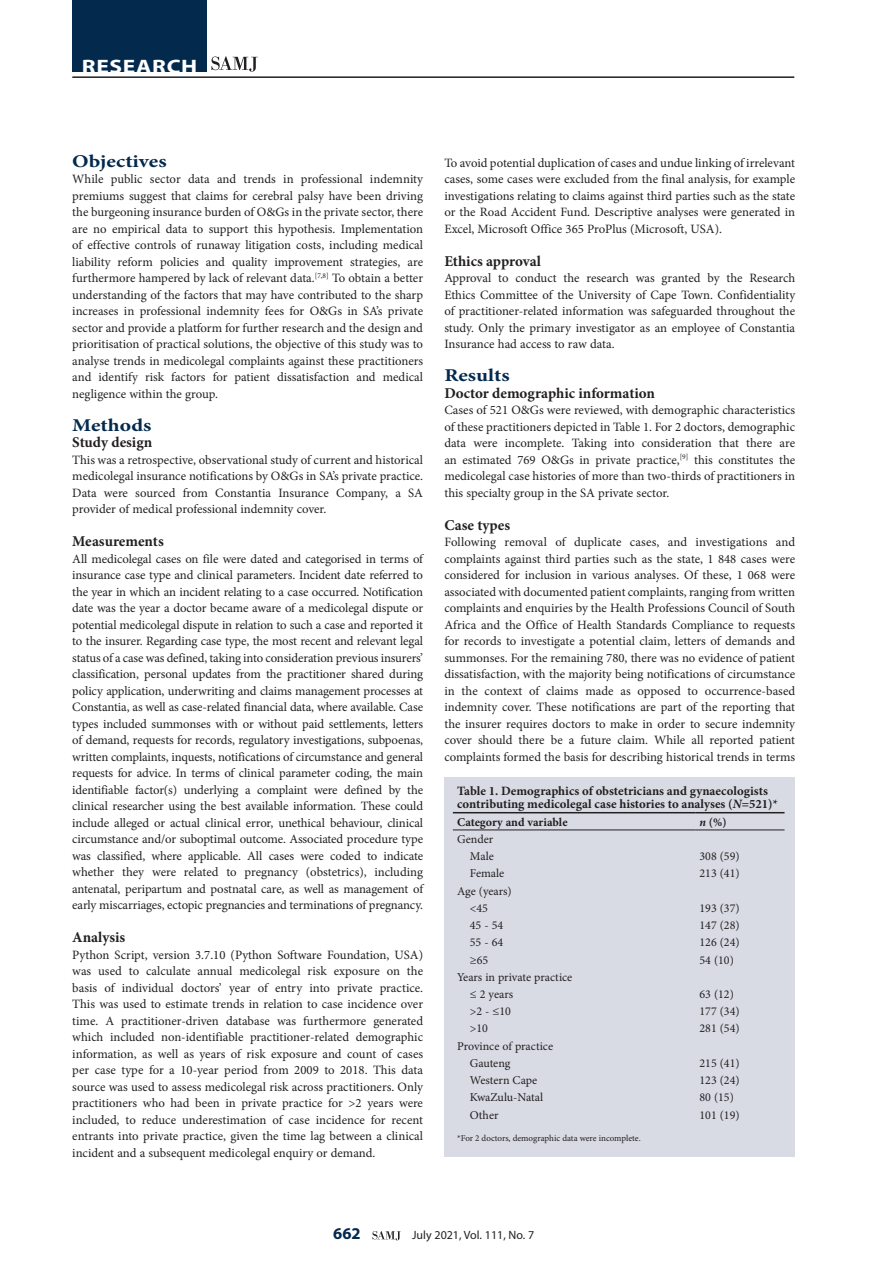
<style>
.page{position:relative;width:893px;height:1263px;background:#fff}
.page>*{position:absolute;margin:0;border:0;box-sizing:border-box;transform-origin:0 0}
.t1{font:700 19.5px "Myriad Pro";letter-spacing:.03em;color:#fff;scale:1.2 1}
.B_HEAD{font:700 18px "Minion Pro";color:#03294d;scale:1.2 1}
.t2{font:700 16.5px "Myriad Pro";color:#03294d}
.C_HEAD{font:700 15px "Minion Pro";color:#231f20}
.BODY_TEXT_1ST_PARAGR{font:12.75px/16.5px "Minion Pro";letter-spacing:-.005em;color:#231f20;text-align:justify}
.TABLE_HEAD{font:700 12.75px/13.5px "Minion Pro";color:#231f20}
.TABLE_COPY{font:12px "Minion Pro";color:#231f20}
.TABLE_COPY_INDENT{font:12px "Minion Pro";color:#231f20}
.TABLE_FIELD_NAME{font:700 12px "Minion Pro";color:#231f20}
.t3{font:12px "Myriad Pro";color:#231f20}
.TABLE_FOOTNOTE{font:9px "Minion Pro";color:#231f20}
.s1{font-style:italic}
</style>
<div class="page">
<svg style="left:372px;top:1231px;width:29px;height:9px"></svg>
<hr style="left:72px;top:76px;width:722px;height:2px;background:#231f20">
<div style="left:72px;top:0;width:135px;height:72px;background:#03294d"></div>
<svg style="left:211px;top:57px;width:47px;height:15px"></svg>
<div style="left:444px;top:777px;width:351px;height:380px;background:#d8dbe4"></div>
<hr style="left:453px;top:812px;width:242px;height:1px;background:#231f20">
<hr style="left:695px;top:812px;width:89px;height:1px;background:#231f20">
<hr style="left:453px;top:829px;width:242px;height:1px;background:#231f20">
<hr style="left:695px;top:829px;width:89px;height:1px;background:#231f20">
<h1 class="t1" style="left:82px;top:54px;width:98px">RESEARCH</h1>
<h2 class="B_HEAD" style="left:72px;top:148px;width:80px">Objectives</h2>
<p class="BODY_TEXT_1ST_PARAGR" style="left:72px;top:171px;width:352px">While public sector data and trends in professional indemnity premiums suggest that claims for cerebral palsy have been driving the burgeoning insurance burden of O&amp;Gs in the private sector, there are no empirical data to support this hypothesis. Implementation of effective controls of runaway litigation costs, including medical liability reform policies and quality improvement strategies, are furthermore hampered by lack of relevant data.<sup>[7,8]</sup> To obtain a better understanding of the factors that may have contributed to the sharp increases in professional indemnity fees for O&amp;Gs in SA’s private sector and provide a platform for further research and the design and prioritisation of practical solutions, the objective of this study was to analyse trends in medicolegal complaints against these practitioners and identify risk factors for patient dissatisfaction and medical negligence within the group.</p>
<h2 class="B_HEAD" style="left:72px;top:412px;width:67px">Methods</h2>
<h3 class="C_HEAD" style="left:72px;top:432px;width:82px">Study design</h3>
<p class="BODY_TEXT_1ST_PARAGR" style="left:72px;top:451px;width:352px">This was a retrospective, observational study of current and historical medicolegal insurance notifications by O&amp;Gs in SA’s private practice.<br>Data were sourced from Constantia Insurance Company, a SA provider of medical professional indemnity cover.</p>
<h3 class="C_HEAD" style="left:72px;top:531px;width:93px">Measurements</h3>
<p class="BODY_TEXT_1ST_PARAGR" style="left:72px;top:550px;width:352px">All medicolegal cases on file were dated and categorised in terms of insurance case type and clinical parameters. Incident date referred to the year in which an incident relating to a case occurred. Notification date was the year a doctor became aware of a medicolegal dispute or potential medicolegal dispute in relation to such a case and reported it to the insurer. Regarding case type, the most recent and relevant legal status of a case was defined, taking into consideration previous insurers’ classification, personal updates from the practitioner shared during policy application, underwriting and claims management processes at Constantia, as well as case-related financial data, where available. Case types included summonses with or without paid settlements, letters of demand, requests for records, regulatory investigations, subpoenas, written complaints, inquests, notifications of circumstance and general requests for advice. In terms of clinical parameter coding, the main identifiable factor(s) underlying a complaint were defined by the clinical researcher using the best available information. These could include alleged or actual clinical error, unethical behaviour, clinical circumstance and/or suboptimal outcome. Associated procedure type was classified, where applicable. All cases were coded to indicate whether they were related to pregnancy (obstetrics), including antenatal, peripartum and postnatal care, as well as management of early miscarriages, ectopic pregnancies and terminations of pregnancy.</p>
<h3 class="C_HEAD" style="left:72px;top:927px;width:54px">Analysis</h3>
<p class="BODY_TEXT_1ST_PARAGR" style="left:72px;top:946px;width:352px">Python Script, version 3.7.10 (Python Software Foundation, USA) was used to calculate annual medicolegal risk exposure on the basis of individual doctors’ year of entry into private practice.<br>This was used to estimate trends in relation to case incidence over time. A practitioner-driven database was furthermore generated which included non-identifiable practitioner-related demographic information, as well as years of risk exposure and count of cases per case type for a 10-year period from 2009 to 2018. This data source was used to assess medicolegal risk across practitioners. Only practitioners who had been in private practice for &gt;2 years were included, to reduce underestimation of case incidence for recent entrants into private practice, given the time lag between a clinical incident and a subsequent medicolegal enquiry or demand.</p>
<p class="BODY_TEXT_1ST_PARAGR" style="left:444px;top:154px;width:352px">To avoid potential duplication of cases and undue linking of irrelevant cases, some cases were excluded from the final analysis, for example investigations relating to claims against third parties such as the state or the Road Accident Fund. Descriptive analyses were generated in Excel, Microsoft Office 365 ProPlus (Microsoft, USA).</p>
<h3 class="C_HEAD" style="left:444px;top:250px;width:98px">Ethics approval</h3>
<p class="BODY_TEXT_1ST_PARAGR" style="left:444px;top:270px;width:352px">Approval to conduct the research was granted by the Research Ethics Committee of the University of Cape Town. Confidentiality of practitioner-related information was safeguarded throughout the study. Only the primary investigator as an employee of Constantia Insurance had access to raw data.</p>
<h2 class="B_HEAD" style="left:444px;top:363px;width:56px">Results</h2>
<h3 class="C_HEAD" style="left:444px;top:382px;width:212px">Doctor demographic information</h3>
<p class="BODY_TEXT_1ST_PARAGR" style="left:444px;top:402px;width:352px">Cases of 521 O&amp;Gs were reviewed, with demographic characteristics of these practitioners depicted in Table 1. For 2 doctors, demographic data were incomplete. Taking into consideration that there are an estimated 769 O&amp;Gs in private practice,<sup>[9]</sup> this constitutes the medicolegal case histories of more than two-thirds of practitioners in this specialty group in the SA private sector.</p>
<h3 class="C_HEAD" style="left:444px;top:514px;width:67px">Case types</h3>
<p class="BODY_TEXT_1ST_PARAGR" style="left:444px;top:534px;width:352px">Following removal of duplicate cases, and investigations and complaints against third parties such as the state, 1 848 cases were considered for inclusion in various analyses. Of these, 1 068 were associated with documented patient complaints, ranging from written complaints and enquiries by the Health Professions Council of South Africa and the Office of Health Standards Compliance to requests for records to investigate a potential claim, letters of demands and summonses. For the remaining 780, there was no evidence of patient dissatisfaction, with the majority being notifications of circumstance in the context of claims made as opposed to occurrence-based indemnity cover. These notifications are part of the reporting that the insurer requires doctors to make in order to secure indemnity cover should there be a future claim. While all reported patient complaints formed the basis for describing historical trends in terms</p>
<p class="TABLE_HEAD" style="left:457px;top:784px;width:322px">Table 1. Demographics of obstetricians and gynaecologists contributing medicolegal case histories to analyses (<span class="s1">N</span>=521)*</p>
<p class="TABLE_FIELD_NAME" style="left:457px;top:813px;width:112px">Category and variable</p>
<p class="TABLE_FIELD_NAME" style="left:699px;top:813px;width:29px"><span class="s1">n</span> (%)</p>
<p class="TABLE_COPY" style="left:457px;top:831px;width:38px">Gender</p>
<p class="TABLE_COPY_INDENT" style="left:470px;top:848px;width:25px">Male</p>
<p class="TABLE_COPY" style="left:699px;top:848px;width:42px">308 (59)</p>
<p class="TABLE_COPY_INDENT" style="left:470px;top:865px;width:36px">Female</p>
<p class="TABLE_COPY" style="left:699px;top:865px;width:42px">213 (41)</p>
<p class="TABLE_COPY" style="left:457px;top:883px;width:56px">Age (years)</p>
<p class="TABLE_COPY_INDENT" style="left:470px;top:900px;width:20px">&lt;45</p>
<p class="TABLE_COPY" style="left:699px;top:900px;width:42px">193 (37)</p>
<p class="TABLE_COPY_INDENT" style="left:470px;top:917px;width:35px">45 - 54</p>
<p class="TABLE_COPY" style="left:699px;top:917px;width:42px">147 (28)</p>
<p class="TABLE_COPY_INDENT" style="left:470px;top:934px;width:35px">55 - 64</p>
<p class="TABLE_COPY" style="left:699px;top:934px;width:42px">126 (24)</p>
<p class="TABLE_COPY_INDENT" style="left:470px;top:952px;width:20px">≥65</p>
<p class="TABLE_COPY" style="left:699px;top:952px;width:36px">54 (10)</p>
<p class="TABLE_COPY" style="left:457px;top:969px;width:117px">Years in private practice</p>
<p class="TABLE_COPY_INDENT" style="left:470px;top:986px;width:45px">≤ 2 years</p>
<p class="TABLE_COPY" style="left:699px;top:986px;width:36px">63 (12)</p>
<p class="TABLE_COPY_INDENT" style="left:470px;top:1003px;width:43px">&gt;2 - ≤10</p>
<p class="TABLE_COPY" style="left:699px;top:1003px;width:42px">177 (34)</p>
<p class="TABLE_COPY_INDENT" style="left:470px;top:1020px;width:20px">&gt;10</p>
<p class="TABLE_COPY" style="left:699px;top:1020px;width:42px">281 (54)</p>
<p class="TABLE_COPY" style="left:457px;top:1038px;width:98px">Province of practice</p>
<p class="TABLE_COPY_INDENT" style="left:470px;top:1055px;width:42px">Gauteng</p>
<p class="TABLE_COPY" style="left:699px;top:1055px;width:42px">215 (41)</p>
<p class="TABLE_COPY_INDENT" style="left:470px;top:1072px;width:69px">Western Cape</p>
<p class="TABLE_COPY" style="left:699px;top:1072px;width:42px">123 (24)</p>
<p class="TABLE_COPY_INDENT" style="left:470px;top:1089px;width:75px">KwaZulu-Natal</p>
<p class="TABLE_COPY" style="left:699px;top:1089px;width:36px">80 (15)</p>
<p class="TABLE_COPY_INDENT" style="left:470px;top:1107px;width:30px">Other</p>
<p class="TABLE_COPY" style="left:699px;top:1107px;width:42px">101 (19)</p>
<p class="TABLE_FOOTNOTE" style="left:457px;top:1132px;width:185px">*For 2 doctors, demographic data were incomplete.</p>
<p class="t2" style="left:333px;top:1223px;width:29px">662</p>
<p class="t3" style="left:412px;top:1228px;width:124px">July 2021, Vol. 111, No. 7</p>
</div>
